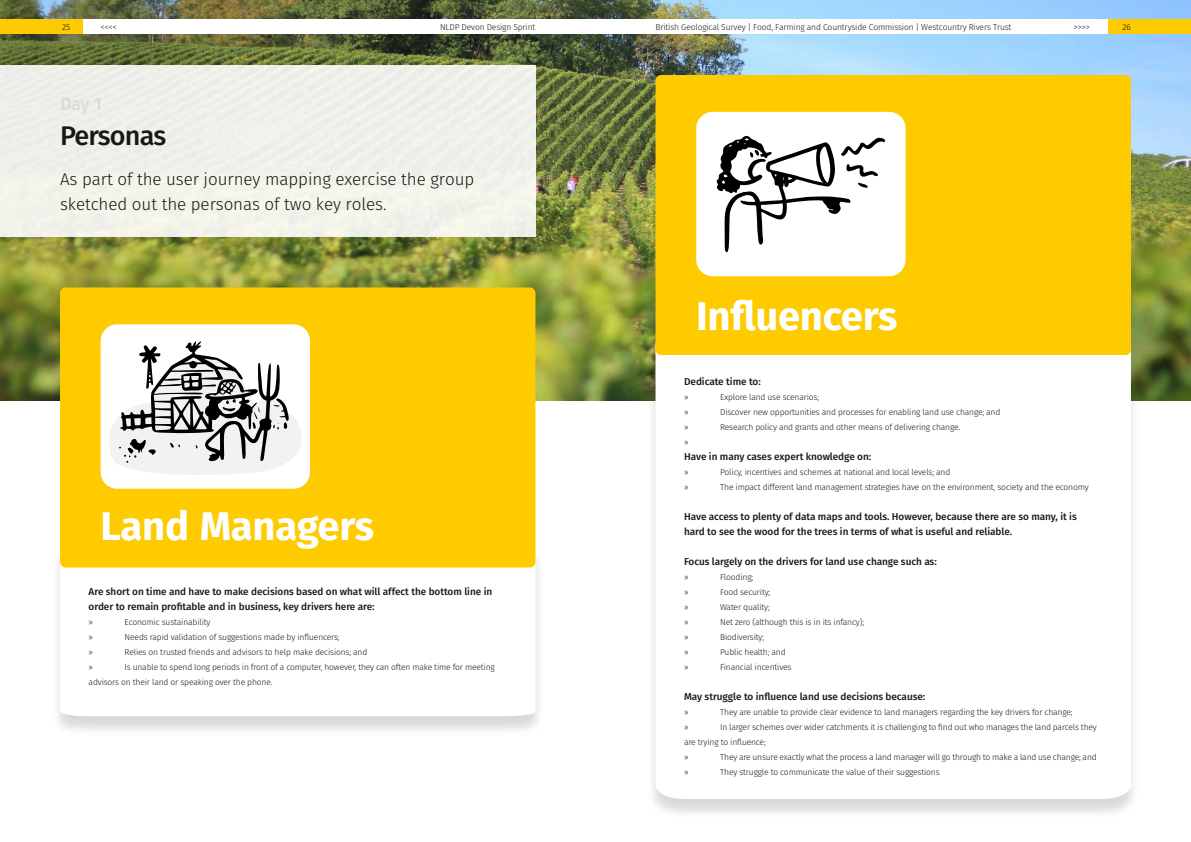
<style>
.page{position:relative;width:1191px;height:842px;background:#fff}
.page>*{position:absolute;margin:0;border:0;box-sizing:border-box;transform-origin:0 0}
.t1{font:700 40px "Fira Sans";letter-spacing:-.005em;color:#fff}
.t2{font:500 27px "Fira Sans";letter-spacing:-.03em;color:#181715}
.t3{font:500 18px "Fira Sans";color:#d9dada}
.t4{font:300 17px/25px "Fira Sans";letter-spacing:-.005em;color:#181715}
.t5{font:500 10px/15px "Fira Sans";letter-spacing:-.005em;color:#181715}
.t6{font:300 8.5px/15px "Fira Sans";letter-spacing:-.02em;color:#181715}
.t7{font:300 8.5px "Fira Sans";color:#221f20}
</style>
<div class="page">
<img style="left:0;top:0;width:1191px;height:400px">
<svg style="left:60px;top:564px;width:475px;height:152px"></svg>
<div style="left:60px;top:287px;width:475px;height:280px;background:#feca00;border-radius:6px"></div>
<div style="left:101px;top:324px;width:209px;height:165px;background:#fff;border-radius:16px"></div>
<svg style="left:109px;top:341px;width:192px;height:134px"></svg>
<div style="left:0;top:66px;width:535px;height:171px;background:#f0f1ea"></div>
<img style="left:646px;top:333px;width:493px;height:480px">
<svg style="left:655px;top:352px;width:476px;height:447px"></svg>
<div style="left:655px;top:75px;width:476px;height:280px;background:#feca00;border-radius:6px"></div>
<div style="left:696px;top:112px;width:209px;height:164px;background:#fff;border-radius:16px"></div>
<svg style="left:716px;top:136px;width:169px;height:116px"></svg>
<div style="left:0;top:19px;width:83px;height:15px;background:#feca02"></div>
<div style="left:1108px;top:19px;width:83px;height:15px;background:#feca00"></div>
<div style="left:83px;top:19px;width:512px;height:15px;background:#fff"></div>
<div style="left:595px;top:19px;width:513px;height:15px;background:#fff"></div>
<p class="t6" style="left:62px;top:20px;width:10px">25</p>
<p class="t7" style="left:101px;top:22px;width:18px">&lt;&lt;&lt;&lt;</p>
<p class="t6" style="left:440px;top:20px;width:97px">NLDP Devon Design Sprint</p>
<p class="t6" style="left:655px;top:20px;width:357px">British Geological Survey | Food, Farming and Countryside Commission | Westcountry Rivers Trust</p>
<p class="t6" style="left:1073px;top:20px;width:18px">&gt;&gt;&gt;&gt;</p>
<p class="t6" style="left:1122px;top:20px;width:10px">26</p>
<h3 class="t3" style="left:60px;top:93px;width:43px">Day 1</h3>
<h2 class="t2" style="left:60px;top:120px;width:108px">Personas</h2>
<h3 class="t4" style="left:60px;top:167px;width:416px">As part of the user journey mapping exercise the group sketched out the personas of two key roles.</h3>
<h1 class="t1" style="left:101px;top:503px;width:275px">Land Managers</h1>
<p class="t5" style="left:89px;top:584px;width:405px">Are short on time and have to make decisions based on what will affect the bottom line in order to remain profitable and in business, key drivers here are:</p>
<p class="t6" style="left:89px;top:615px;width:6px">››</p>
<p class="t6" style="left:125px;top:615px;width:87px">Economic sustainability</p>
<p class="t6" style="left:89px;top:630px;width:6px">››</p>
<p class="t6" style="left:125px;top:630px;width:216px">Needs rapid validation of suggestions made by influencers;</p>
<p class="t6" style="left:89px;top:645px;width:6px">››</p>
<p class="t6" style="left:125px;top:645px;width:244px">Relies on trusted friends and advisors to help make decisions; and</p>
<p class="t6" style="left:89px;top:660px;width:6px">››</p>
<p class="t6" style="left:89px;top:660px;width:408px;text-indent:36px">Is unable to spend long periods in front of a computer, however, they can often make time for meeting advisors on their land or speaking over the phone.</p>
<h1 class="t1" style="left:696px;top:293px;width:203px">Influencers</h1>
<p class="t5" style="left:684px;top:374px;width:78px">Dedicate time to:</p>
<p class="t6" style="left:684px;top:390px;width:6px">››</p>
<p class="t6" style="left:720px;top:390px;width:100px">Explore land use scenarios;</p>
<p class="t6" style="left:684px;top:405px;width:6px">››</p>
<p class="t6" style="left:720px;top:405px;width:282px">Discover new opportunities and processes for enabling land use change; and</p>
<p class="t6" style="left:684px;top:420px;width:6px">››</p>
<p class="t6" style="left:720px;top:420px;width:241px">Research policy and grants and other means of delivering change.</p>
<p class="t6" style="left:684px;top:435px;width:6px">››</p>
<p class="t5" style="left:684px;top:449px;width:188px">Have in many cases expert knowledge on:</p>
<p class="t6" style="left:684px;top:465px;width:6px">››</p>
<p class="t6" style="left:720px;top:465px;width:232px">Policy, incentives and schemes at national and local levels; and</p>
<p class="t6" style="left:684px;top:480px;width:6px">››</p>
<p class="t6" style="left:720px;top:480px;width:370px">The impact different land management strategies have on the environment, society and the economy</p>
<p class="t5" style="left:684px;top:509px;width:394px">Have access to plenty of data maps and tools. However, because there are so many, it is hard to see the wood for the trees in terms of what is useful and reliable.</p>
<p class="t5" style="left:684px;top:554px;width:254px">Focus largely on the drivers for land use change such as:</p>
<p class="t6" style="left:684px;top:570px;width:6px">››</p>
<p class="t6" style="left:720px;top:570px;width:35px">Flooding;</p>
<p class="t6" style="left:684px;top:585px;width:6px">››</p>
<p class="t6" style="left:720px;top:585px;width:52px">Food security;</p>
<p class="t6" style="left:684px;top:600px;width:6px">››</p>
<p class="t6" style="left:720px;top:600px;width:51px">Water quality;</p>
<p class="t6" style="left:684px;top:615px;width:6px">››</p>
<p class="t6" style="left:720px;top:615px;width:145px">Net zero (although this is in its infancy);</p>
<p class="t6" style="left:684px;top:630px;width:6px">››</p>
<p class="t6" style="left:720px;top:630px;width:45px">Biodiversity;</p>
<p class="t6" style="left:684px;top:645px;width:6px">››</p>
<p class="t6" style="left:720px;top:645px;width:67px">Public health; and</p>
<p class="t6" style="left:684px;top:660px;width:6px">››</p>
<p class="t6" style="left:720px;top:660px;width:73px">Financial incentives</p>
<p class="t5" style="left:684px;top:689px;width:243px">May struggle to influence land use decisions because:</p>
<p class="t6" style="left:684px;top:705px;width:6px">››</p>
<p class="t6" style="left:720px;top:705px;width:354px">They are unable to provide clear evidence to land managers regarding the key drivers for change;</p>
<p class="t6" style="left:684px;top:720px;width:6px">››</p>
<p class="t6" style="left:684px;top:720px;width:414px;text-indent:36px">In larger schemes over wider catchments it is challenging to find out who manages the land parcels they are trying to influence;<br>››</p>
<p class="t6" style="left:720px;top:750px;width:378px">They are unsure exactly what the process a land manager will go through to make a land use change; and</p>
<p class="t6" style="left:684px;top:765px;width:6px">››</p>
<p class="t6" style="left:720px;top:765px;width:221px">They struggle to communicate the value of their suggestions</p>
</div>
